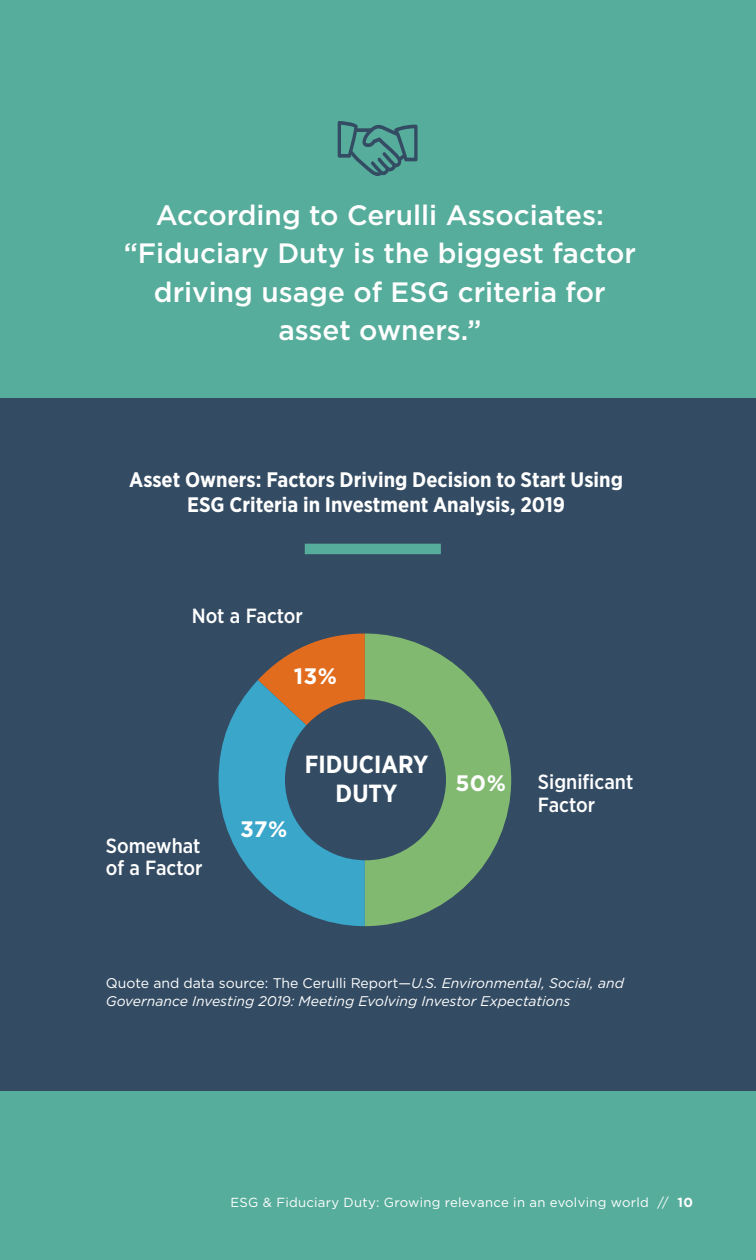
<style>
.page{position:relative;width:756px;height:1260px;background:#57ad9b}
.page>*{position:absolute;margin:0;border:0;box-sizing:border-box;transform-origin:0 0}
.t1{font:500 28px/38.5px "Gotham";color:#fff;text-align:center}
.t2{font:700 24.85px/28.9px "Gotham Narrow";color:#fff;text-align:center}
.t3{font:700 22.4px "Gotham";color:#fff}
.t4{font:700 21px/24.5px "Gotham Narrow";color:#fff;text-align:center}
.t5{font:500 20.47px/22.4px "Gotham Narrow";color:#fff}
.t6{font:italic 14px/17.5px "Gotham";color:#fff}
.t7{font:13.12px "Gotham";letter-spacing:.02em;color:#fff}
.s1{font-style:normal}
.s2{font-weight:700}
</style>
<div class="page">
<div style="left:0;top:398px;width:756px;height:693px;background:#344c63"></div>
<svg style="left:338px;top:121px;width:80px;height:55px"></svg>
<svg style="left:219px;top:634px;width:146px;height:292px"></svg>
<svg style="left:365px;top:634px;width:146px;height:292px;fill:#82b971"></svg>
<div style="left:285px;top:699px;width:161px;height:161px;background:#344c63;border-radius:50%"></div>
<div style="left:305px;top:544px;width:136px;height:10px;background:#57ad9b"></div>
<p class="t1" style="left:124px;top:195px;width:514px">According to Cerulli Associates: “Fiduciary Duty is the biggest factor driving usage of ESG criteria for asset owners.”</p>
<p class="t4" style="left:129px;top:468px;width:495px">Asset Owners: Factors Driving Decision to Start Using<br>ESG Criteria in Investment Analysis, 2019</p>
<p class="t5" style="left:192px;top:604px;width:113px">Not a Factor</p>
<p class="t5" style="left:106px;top:834px;width:98px">Somewhat of a Factor</p>
<p class="t3" style="left:294px;top:661px;width:45px">13%</p>
<p class="t3" style="left:240px;top:814px;width:49px">37%</p>
<p class="t2" style="left:305px;top:749px;width:125px">FIDUCIARY<br>DUTY</p>
<p class="t3" style="left:455px;top:768px;width:52px">50%</p>
<p class="t5" style="left:538px;top:771px;width:97px">Significant<br>Factor</p>
<p class="t6" style="left:106px;top:974px;width:520px"><span class="s1">Quote and data source: The Cerulli Report—</span>U.S. Environmental, Social, and<br>Governance Investing 2019: Meeting Evolving Investor Expectations</p>
<p class="t7" style="left:230px;top:1194px;width:464px">ESG &amp; Fiduciary Duty: Growing relevance in an evolving world // <span class="s2">10</span></p>
</div>
